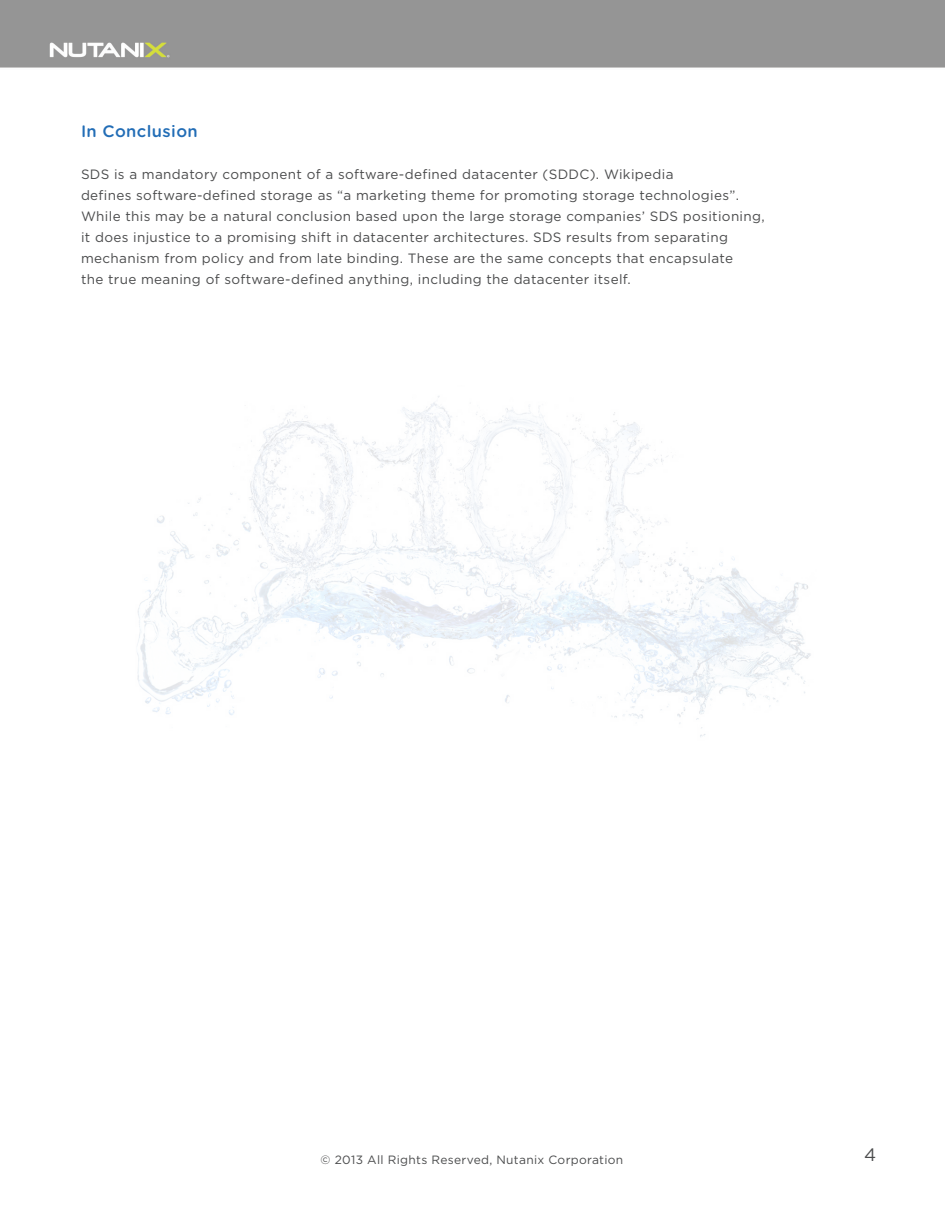
<style>
.page{position:relative;width:945px;height:1215px;background:#fff}
.page>*{position:absolute;margin:0;border:0;box-sizing:border-box;transform-origin:0 0}
.t1{font:18px "Gotham";color:#4b4c4d}
.TitleSub{font:500 16.5px "Gotham Rounded";letter-spacing:.025em;color:#226db6}
.TitleSub-2{font:13.5px/21px "Gotham";letter-spacing:.025em;color:#4b4c4d}
.TitleSub-3{font:12px "Gotham";letter-spacing:.025em;color:#4b4c4d}
</style>
<div class="page">
<div style="left:0;top:0;width:945px;height:68px;background:#959595"></div>
<img style="left:137px;top:396px;width:674px;height:341px">
<p class="TitleSub" style="left:81px;top:119px;width:118px">In Conclusion</p>
<p class="TitleSub-2" style="left:81px;top:163px;width:685px">SDS is a mandatory component of a software-defined datacenter (SDDC). Wikipedia<br>defines software-defined storage as “a marketing theme for promoting storage technologies”.<br>While this may be a natural conclusion based upon the large storage companies’ SDS positioning, it does injustice to a promising shift in datacenter architectures. SDS results from separating mechanism from policy and from late binding. These are the same concepts that encapsulate<br>the true meaning of software-defined anything, including the datacenter itself.</p>
<p class="TitleSub-3" style="left:321px;top:1153px;width:304px">© 2013 All Rights Reserved, Nutanix Corporation</p>
<p class="t1" style="left:864px;top:1145px;width:14px">4</p>
</div>
